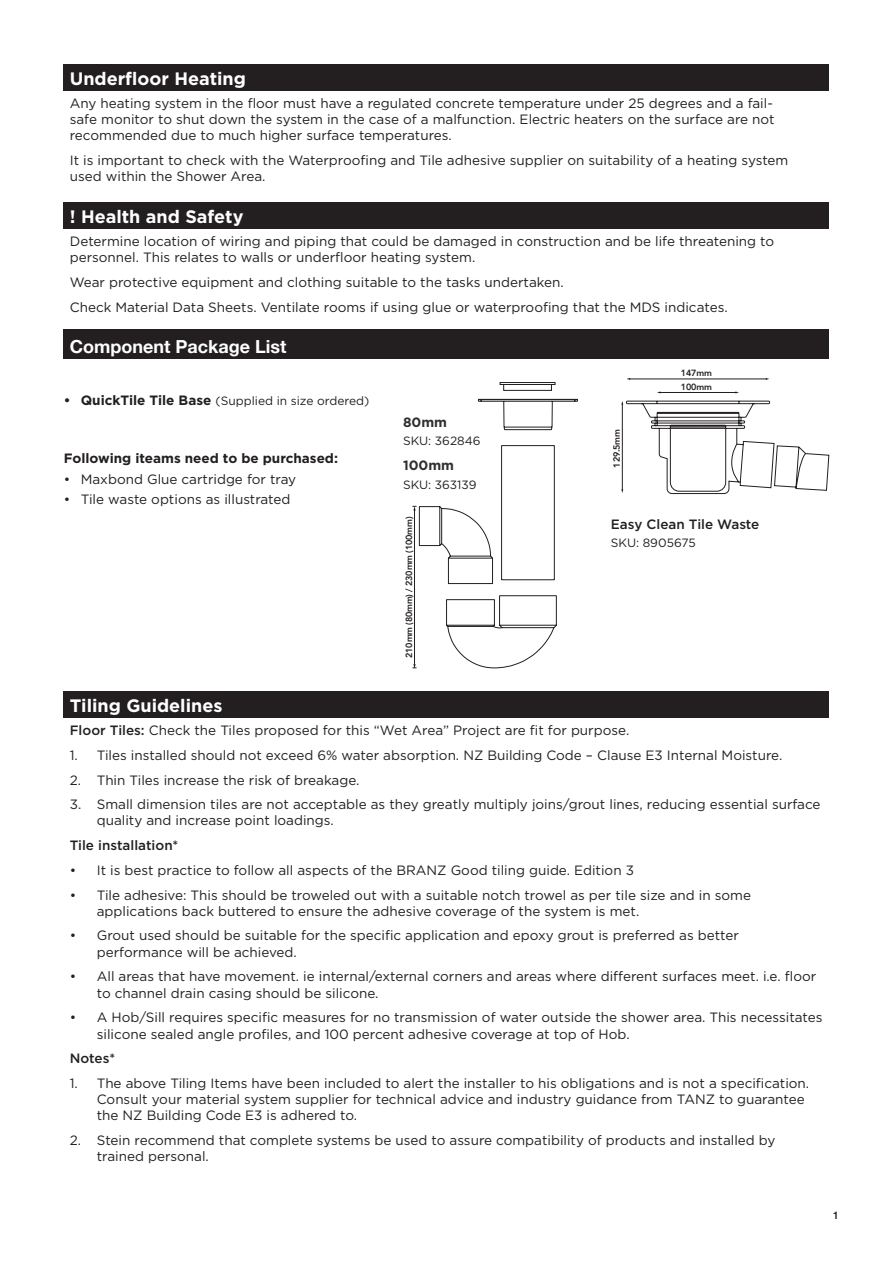
<style>
.page{position:relative;width:893px;height:1263px;background:#fff}
.page>*{position:absolute;margin:0;border:0;box-sizing:border-box;transform-origin:0 0}
.t1{font:700 18px "Gotham";color:#fff}
.t2{font:700 18px "Helvetica Neue";color:#fff}
.t3{font:13.5px/16.2px "Gotham";color:#231f20}
.t4{font:500 13.5px "Gotham";color:#231f20}
.t5{font:700 13.5px "Gotham";color:#231f20}
.t6{font:700 13.5px "Gotham";color:#312f30}
.t7{font:12px "Gotham";color:#231f20}
.t8{font:500 10.5px "Helvetica Neue";color:#231f20}
.t9{font:800 9px "Avenir";letter-spacing:-.02em;color:#231f20}
.s1{font-weight:700;font-size:13.5px}
.s2{font-weight:500}
</style>
<div class="page">
<div style="left:64px;top:691px;width:765px;height:27px;background:#231f20"></div>
<div style="left:64px;top:202px;width:765px;height:27px;background:#231f20"></div>
<div style="left:64px;top:64px;width:765px;height:27px;background:#231f20"></div>
<div style="left:64px;top:330px;width:765px;height:29px;background:#231f20"></div>
<svg style="left:499px;top:382px;width:57px;height:9px"></svg>
<svg style="left:413px;top:398px;width:165px;height:271px"></svg>
<hr style="left:629px;top:379px;width:137px;height:1px;background:#231f20">
<hr style="left:660px;top:392px;width:76px;height:1px;background:#231f20">
<svg style="left:621px;top:400px;width:208px;height:94px"></svg>
<p class="t1" style="left:70px;top:68px;width:178px">Underfloor Heating</p>
<p class="t3" style="left:70px;top:95px;width:706px">Any heating system in the floor must have a regulated concrete temperature under 25 degrees and a fail&shy;safe monitor to shut down the system in the case of a malfunction. Electric heaters on the surface are not recommended due to much higher surface temperatures.</p>
<p class="t3" style="left:70px;top:152px;width:720px">It is important to check with the Waterproofing and Tile adhesive supplier on suitability of a heating system used within the Shower Area.</p>
<p class="t1" style="left:70px;top:206px;width:175px">! Health and Safety</p>
<p class="t3" style="left:70px;top:233px;width:706px">Determine location of wiring and piping that could be damaged in construction and be life threatening to personnel. This relates to walls or underfloor heating system.</p>
<p class="t3" style="left:70px;top:274px;width:495px">Wear protective equipment and clothing suitable to the tasks undertaken.</p>
<p class="t3" style="left:70px;top:299px;width:659px">Check Material Data Sheets. Ventilate rooms if using glue or waterproofing that the MDS indicates.</p>
<p class="t2" style="left:70px;top:333px;width:218px">Component Package List</p>
<p class="t7" style="left:64px;top:394px;width:307px"><span class="s1">• QuickTile Tile Base</span> (Supplied in size ordered)</p>
<p class="t5" style="left:64px;top:450px;width:276px">Following iteams need to be purchased:</p>
<p class="t3" style="left:64px;top:470px;width:234px">• Maxbond Glue cartridge for tray</p>
<p class="t3" style="left:64px;top:491px;width:228px">• Tile waste options as illustrated</p>
<p class="t9" style="left:681px;top:366px;width:32px">147mm</p>
<p class="t9" style="left:681px;top:380px;width:32px">100mm</p>
<p class="t6" style="left:403px;top:414px;width:46px">80mm</p>
<p class="t7" style="left:403px;top:434px;width:79px">SKU: 362846</p>
<p class="t6" style="left:403px;top:458px;width:53px">100mm</p>
<p class="t7" style="left:403px;top:478px;width:75px">SKU: 363139</p>
<p class="t9" style="left:402px;top:658px;width:143px;rotate:-90deg">210mm (80mm) / 230mm (100mm)</p>
<p class="t4" style="left:611px;top:516px;width:150px">Easy Clean Tile Waste</p>
<p class="t9" style="left:610px;top:468px;width:40px;rotate:-90deg">129.5mm</p>
<p class="t7" style="left:611px;top:536px;width:86px">SKU: 8905675</p>
<p class="t1" style="left:70px;top:695px;width:154px">Tiling Guidelines</p>
<p class="t3" style="left:70px;top:722px;width:561px"><span class="s2">Floor Tiles:</span> Check the Tiles proposed for this “Wet Area” Project are fit for purpose.</p>
<p class="t3" style="left:70px;top:747px;width:714px">1. Tiles installed should not exceed 6% water absorption. NZ Building Code – Clause E3 Internal Moisture.</p>
<p class="t3" style="left:70px;top:771px;width:291px">2. Thin Tiles increase the risk of breakage.</p>
<p class="t3" style="left:97px;top:796px;width:725px;text-indent:-27px">3. Small dimension tiles are not acceptable as they greatly multiply joins/grout lines, reducing essential surface quality and increase point loadings.</p>
<p class="t4" style="left:70px;top:838px;width:110px">Tile installation*</p>
<p class="t3" style="left:70px;top:862px;width:566px">• It is best practice to follow all aspects of the BRANZ Good tiling guide. Edition 3</p>
<p class="t3" style="left:97px;top:886px;width:656px;text-indent:-27px">• Tile adhesive: This should be troweled out with a suitable notch trowel as per tile size and in some applications back buttered to ensure the adhesive coverage of the system is met.</p>
<p class="t3" style="left:97px;top:927px;width:644px;text-indent:-27px">• Grout used should be suitable for the specific application and epoxy grout is preferred as better performance will be achieved.</p>
<p class="t3" style="left:97px;top:968px;width:721px;text-indent:-27px">• All areas that have movement. ie internal/external corners and areas where different surfaces meet. i.e. floor to channel drain casing should be silicone.</p>
<p class="t3" style="left:97px;top:1009px;width:727px;text-indent:-27px">• A Hob/Sill requires specific measures for no transmission of water outside the shower area. This necessitates silicone sealed angle profiles, and 100 percent adhesive coverage at top of Hob.</p>
<p class="t4" style="left:70px;top:1051px;width:47px">Notes*</p>
<p class="t3" style="left:97px;top:1075px;width:714px;text-indent:-27px">1. The above Tiling Items have been included to alert the installer to his obligations and is not a specification.<br>Consult your material system supplier for technical advice and industry guidance from TANZ to guarantee the NZ Building Code E3 is adhered to.</p>
<p class="t3" style="left:97px;top:1132px;width:680px;text-indent:-27px">2. Stein recommend that complete systems be used to assure compatibility of products and installed by trained personal.</p>
<p class="t8" style="left:833px;top:1207px;width:7px">1</p>
</div>
